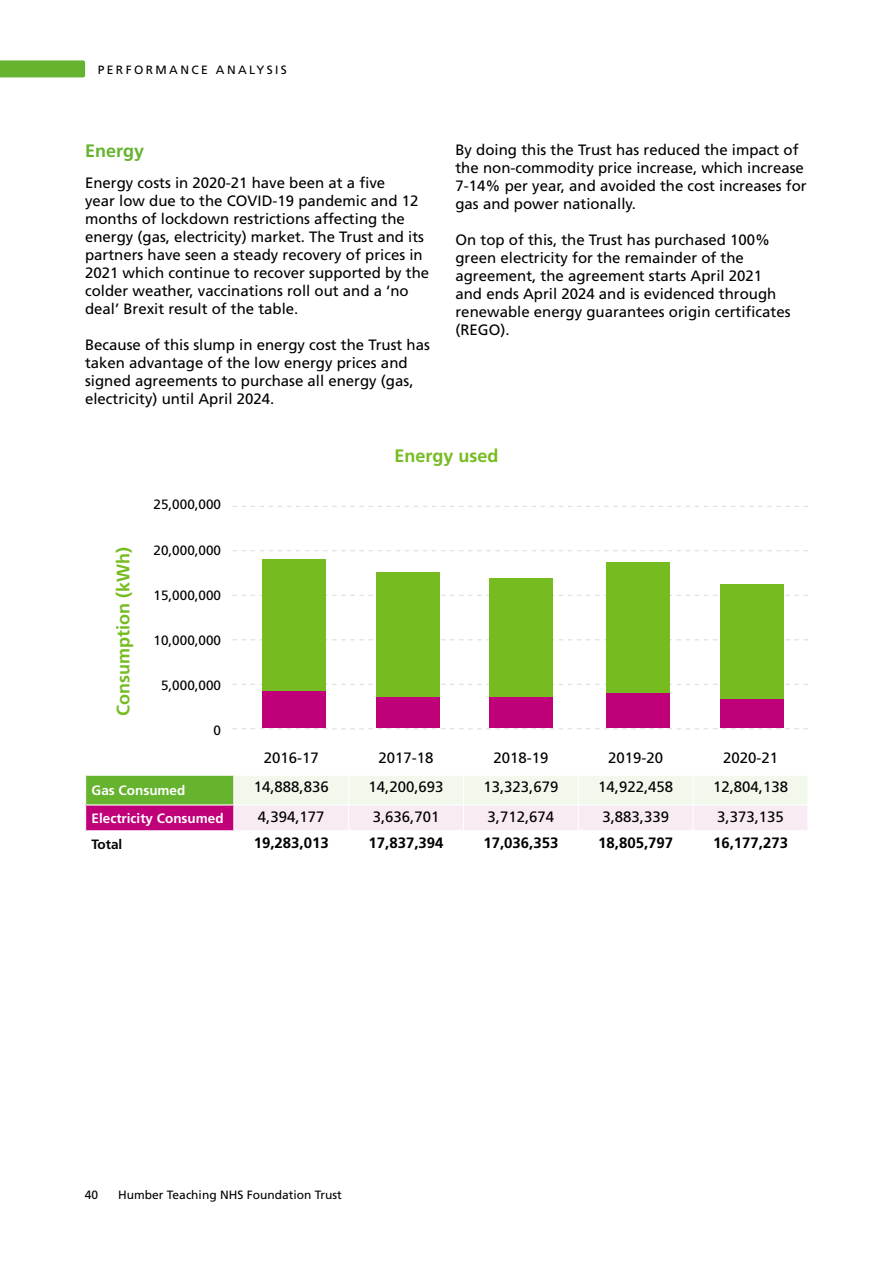
<style>
.page{position:relative;width:893px;height:1263px;background:#fff}
.page>*{position:absolute;margin:0;border:0;box-sizing:border-box;transform-origin:0 0}
.t1{font:700 18px "Frutiger LT Std";color:#76bc21}
.t2{font:700 18px "Frutiger LT Std";color:#65b32e}
.t3{font:15px/18px "Frutiger LT Std";color:#000}
.t4{font:700 15px "Frutiger LT Std";color:#000}
.t5{font:13.5px "Frutiger LT Std";color:#000}
.t6{font:700 13.5px "Frutiger LT Std";color:#fff}
.t7{font:700 13.5px "Frutiger LT Std";color:#000}
.t8{font:12px "Frutiger LT Std";color:#000}
.t9{font:12px "Frutiger LT Std";letter-spacing:.2em;color:#000}
</style>
<div class="page">
<svg style="left:0;top:60px;width:85px;height:17px"></svg>
<svg style="left:232px;top:506px;width:576px;height:1px"></svg>
<svg style="left:232px;top:550px;width:576px;height:1px"></svg>
<svg style="left:232px;top:595px;width:576px;height:1px"></svg>
<svg style="left:232px;top:639px;width:576px;height:1px"></svg>
<svg style="left:232px;top:684px;width:576px;height:1px"></svg>
<svg style="left:232px;top:728px;width:576px;height:1px"></svg>
<div style="left:86px;top:775px;width:148px;height:30px;background:#65b32e"></div>
<div style="left:86px;top:805px;width:148px;height:26px;background:#bf0078"></div>
<hr style="left:85px;top:775px;width:149px;height:1px;background:#fff">
<hr style="left:85px;top:804px;width:149px;height:1px;background:#fff">
<hr style="left:85px;top:830px;width:149px;height:1px;background:#fff">
<svg style="left:85px;top:775px;width:1px;height:56px"></svg>
<svg style="left:233px;top:775px;width:574px;height:56px;background:#f5f2f0"></svg>
<div style="left:262px;top:559px;width:64px;height:169px;background:#76bc21"></div>
<div style="left:262px;top:691px;width:64px;height:37px;background:#bf0078"></div>
<div style="left:376px;top:572px;width:64px;height:156px;background:#76bc21"></div>
<div style="left:376px;top:697px;width:64px;height:31px;background:#bf0078"></div>
<div style="left:489px;top:578px;width:63px;height:150px;background:#76bc21"></div>
<div style="left:489px;top:697px;width:63px;height:31px;background:#bf0078"></div>
<div style="left:606px;top:562px;width:63px;height:166px;background:#76bc21"></div>
<div style="left:606px;top:694px;width:63px;height:34px;background:#bf0078"></div>
<div style="left:720px;top:585px;width:64px;height:143px;background:#76bc21"></div>
<div style="left:720px;top:699px;width:64px;height:29px;background:#bf0078"></div>
<p class="t9" style="left:98px;top:63px;width:191px">PERFORMANCE ANALYSIS</p>
<p class="t2" style="left:85px;top:140px;width:61px">Energy</p>
<p class="t3" style="left:85px;top:174px;width:346px">Energy costs in 2020-21 have been at a five<br>year low due to the COVID-19 pandemic and 12 months of lockdown restrictions affecting the energy (gas, electricity) market. The Trust and its partners have seen a steady recovery of prices in 2021 which continue to recover supported by the colder weather, vaccinations roll out and a ‘no deal’ Brexit result of the table.</p>
<p class="t3" style="left:85px;top:336px;width:346px">Because of this slump in energy cost the Trust has taken advantage of the low energy prices and signed agreements to purchase all energy (gas, electricity) until April 2024.</p>
<p class="t3" style="left:455px;top:141px;width:353px">By doing this the Trust has reduced the impact of the non-commodity price increase, which increase 7-14% per year, and avoided the cost increases for gas and power nationally.</p>
<p class="t3" style="left:455px;top:231px;width:337px">On top of this, the Trust has purchased 100% green electricity for the remainder of the agreement, the agreement starts April 2021 and ends April 2024 and is evidenced through renewable energy guarantees origin certificates (REGO).</p>
<p class="t1" style="left:113px;top:716px;width:170px;rotate:-90deg">Consumption (kWh)</p>
<p class="t5" style="left:154px;top:497px;width:69px">25,000,000</p>
<p class="t5" style="left:154px;top:542px;width:69px">20,000,000</p>
<p class="t5" style="left:154px;top:587px;width:69px">15,000,000</p>
<p class="t5" style="left:154px;top:632px;width:69px">10,000,000</p>
<p class="t5" style="left:161px;top:677px;width:62px">5,000,000</p>
<p class="t5" style="left:214px;top:723px;width:9px">0</p>
<p class="t1" style="left:394px;top:445px;width:106px">Energy used</p>
<p class="t3" style="left:264px;top:748px;width:57px">2016-17</p>
<p class="t3" style="left:379px;top:748px;width:57px">2017-18</p>
<p class="t3" style="left:493px;top:748px;width:57px">2018-19</p>
<p class="t3" style="left:608px;top:748px;width:57px">2019-20</p>
<p class="t3" style="left:723px;top:748px;width:57px">2020-21</p>
<p class="t6" style="left:92px;top:782px;width:95px">Gas Consumed</p>
<p class="t3" style="left:254px;top:778px;width:77px">14,888,836</p>
<p class="t3" style="left:369px;top:778px;width:77px">14,200,693</p>
<p class="t3" style="left:483px;top:778px;width:77px">13,323,679</p>
<p class="t3" style="left:598px;top:778px;width:77px">14,922,458</p>
<p class="t3" style="left:713px;top:778px;width:77px">12,804,138</p>
<p class="t6" style="left:92px;top:810px;width:134px">Electricity Consumed</p>
<p class="t3" style="left:258px;top:808px;width:68px">4,394,177</p>
<p class="t3" style="left:373px;top:808px;width:68px">3,636,701</p>
<p class="t3" style="left:488px;top:808px;width:68px">3,712,674</p>
<p class="t3" style="left:602px;top:808px;width:68px">3,883,339</p>
<p class="t3" style="left:717px;top:808px;width:68px">3,373,135</p>
<p class="t7" style="left:92px;top:836px;width:32px">Total</p>
<p class="t4" style="left:254px;top:834px;width:77px">19,283,013</p>
<p class="t4" style="left:369px;top:834px;width:77px">17,837,394</p>
<p class="t4" style="left:483px;top:834px;width:77px">17,036,353</p>
<p class="t4" style="left:598px;top:834px;width:77px">18,805,797</p>
<p class="t4" style="left:713px;top:834px;width:77px">16,177,273</p>
<p class="t8" style="left:85px;top:1187px;width:15px">40</p>
<p class="t8" style="left:118px;top:1187px;width:225px">Humber Teaching NHS Foundation Trust</p>
</div>
